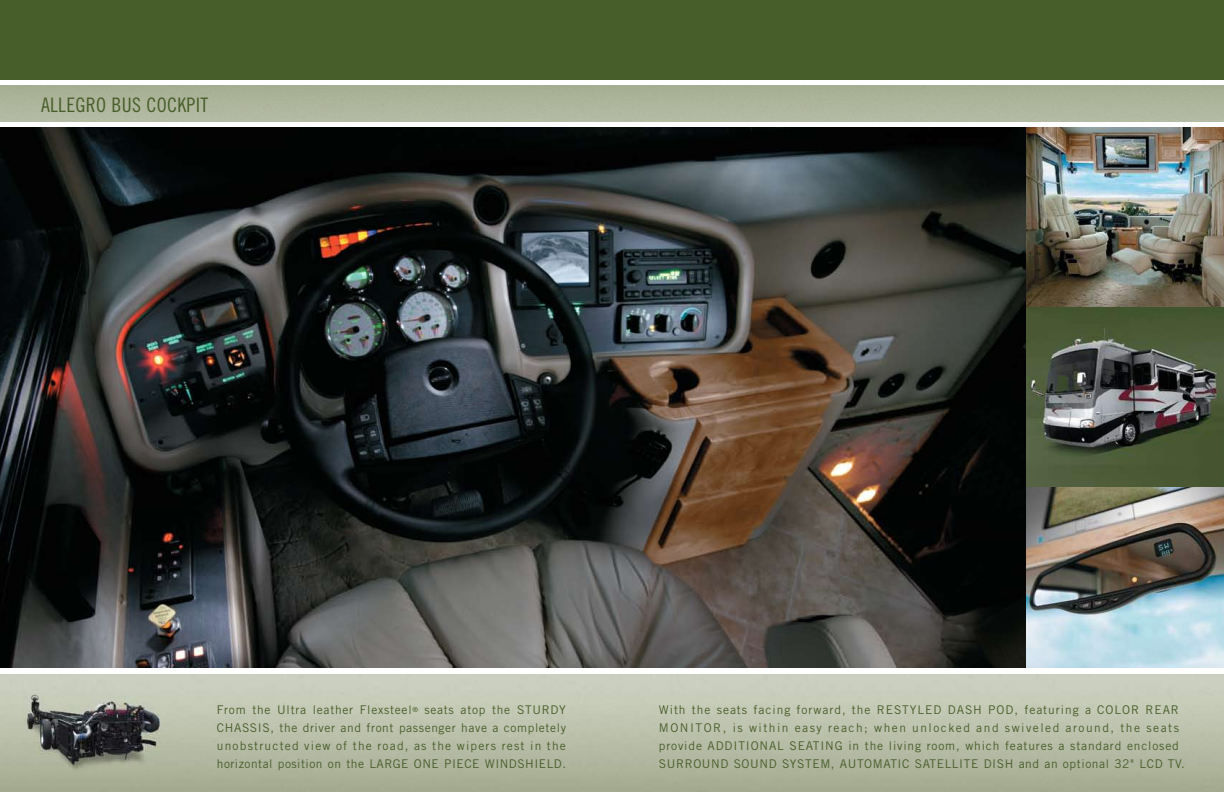
<style>
.page{position:relative;width:1224px;height:792px;background:#fff}
.page>*{position:absolute;margin:0;border:0;box-sizing:border-box;transform-origin:0 0}
.t1{font:20px "Trade Gothic Cond Eighteen";letter-spacing:.015em;color:#485e2a}
.t2{font:12px/18px "Trade Gothic";letter-spacing:.07em;color:#485e2a;text-align:justify}
.t3{font:12px "Trade Gothic";letter-spacing:.05em;color:#485e2a}
</style>
<div class="page">
<img style="left:0;top:127px;width:1026px;height:540px">
<div style="left:0;top:0;width:1224px;height:79px;background:#485e2a"></div>
<img style="left:0;top:674px;width:1224px;height:118px">
<img style="left:1026px;top:127px;width:198px;height:180px">
<svg style="left:1026px;top:307px;width:198px;height:180px;background:#505845"></svg>
<img style="left:1026px;top:487px;width:198px;height:180px">
<h1 class="t1" style="left:41px;top:93px;width:167px">ALLEGRO BUS COCKPIT</h1>
<p class="t2" style="left:217px;top:701px;width:351px">From the Ultra leather Flexsteel<sup>®</sup> seats atop the stu rdy chassis, the driver and front passenger have a completely unobstructed view of the road, as the wipers rest in the horizontal position on the large one piece windshield.</p>
<p class="t2" style="left:659px;top:701px;width:252px">With the seats facing forward, the restyl</p>
<p class="t2" style="left:659px;top:701px;width:522px;text-indent:266px">ed dash pod, featuring a color rear m onitor, is within easy reach; when unlocked and swiveled around, the seats provide additional seating in the living room, which features a standard enclosed su rrou nd sou nd system , aut</p>
<p class="t2" style="left:864px;top:755px;width:18px">omat</p>
<p class="t3" style="left:898px;top:757px;width:289px">ic satellite dish and an optional 32" LCD TV.</p>
</div>
